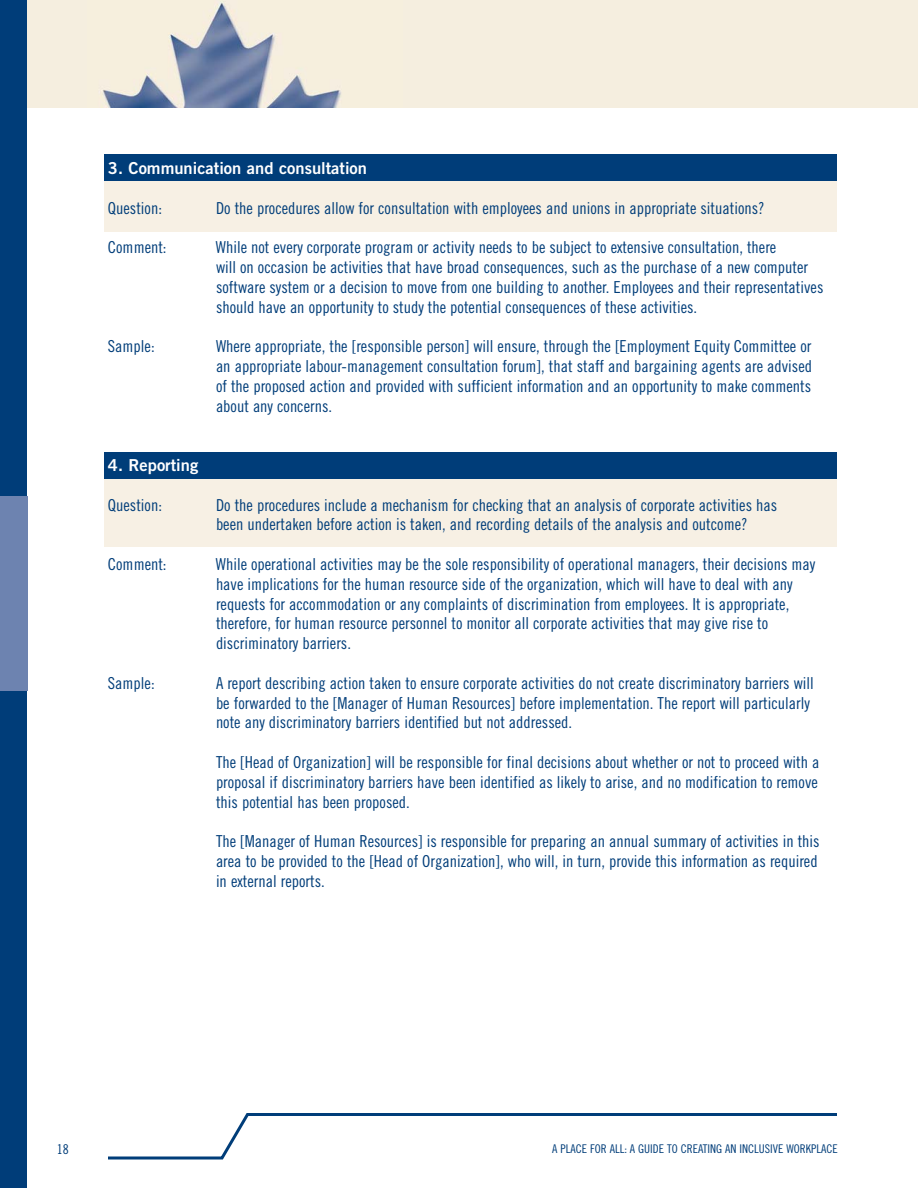
<style>
.page{position:relative;width:918px;height:1188px;background:#fff}
.page>*{position:absolute;margin:0;border:0;box-sizing:border-box;transform-origin:0 0}
.t1{font:16.5px/19.8px "Trade Gothic Cond Eighteen";color:#003d79}
.t2{font:16.5px "Trade Gothic Bold Two";color:#fff}
.t3{font:13.5px "Trade Gothic Cond Eighteen";color:#003d79}
.t4{font:12px "Trade Gothic Cond Eighteen";color:#003d79}
.s1{color:#003d79}
</style>
<div class="page">
<div style="left:105px;top:479px;width:732px;height:68px;background:#f7f0e4"></div>
<div style="left:105px;top:179px;width:732px;height:52px;background:#f7f0e4"></div>
<div style="left:105px;top:154px;width:732px;height:27px;background:#003d79"></div>
<div style="left:105px;top:452px;width:732px;height:27px;background:#003d79"></div>
<div style="left:0;top:0;width:918px;height:108px;background:#f5eedf"></div>
<div style="left:0;top:0;width:27px;height:1188px;background:#003d79"></div>
<img style="left:99px;top:2px;width:242px;height:106px">
<svg style="left:108px;top:1113px;width:729px;height:47px"></svg>
<div style="left:0;top:497px;width:27px;height:194px;background:#6d83b0"></div>
<p class="t2" style="left:108px;top:162px;width:278px">3. Communication and consultation<span class="s1">on</span></p>
<p class="t1" style="left:108px;top:199px;width:56px">Question:</p>
<p class="t1" style="left:216px;top:199px;width:550px">Do the procedures allow for consultation with employees and unions in appropriate situations?</p>
<p class="t1" style="left:108px;top:239px;width:60px">Comment:</p>
<p class="t1" style="left:216px;top:239px;width:609px">While not every corporate program or activity needs to be subject to extensive consultation, there<br>will on occasion be activities that have broad consequences, such as the purchase of a new computer software system or a decision to move from one building to another. Employees and their representatives should have an opportunity to study the potential consequences of these activities.</p>
<p class="t1" style="left:108px;top:338px;width:48px">Sample:</p>
<p class="t1" style="left:216px;top:338px;width:598px;text-align:justify">Where appropriate, the [responsible person] will ensure, through the [Employment Equity Committee or an appropriate labour-management consultation forum], that staff and bargaining agents are advised of the proposed action and provided with sufficient information and an opportunity to make comments about any concerns.</p>
<p class="t2" style="left:108px;top:459px;width:92px">4. Reporting</p>
<p class="t1" style="left:108px;top:496px;width:56px">Question:</p>
<p class="t1" style="left:216px;top:496px;width:563px">Do the procedures include a mechanism for checking that an analysis of corporate activities has been undertaken before action is taken, and recording details of the analysis and outcome?</p>
<p class="t1" style="left:108px;top:555px;width:60px">Comment:</p>
<p class="t1" style="left:216px;top:555px;width:601px">While operational activities may be the sole responsibility of operational managers, their decisions may have implications for the human resource side of the organization, which will have to deal with any requests for accommodation or any complaints of discrimination from employees. It is appropriate, therefore, for human resource personnel to monitor all corporate activities that may give rise to discriminatory barriers.</p>
<p class="t1" style="left:108px;top:674px;width:48px">Sample:</p>
<p class="t1" style="left:216px;top:674px;width:599px">A report describing action taken to ensure corporate activities do not create discriminatory barriers will be forwarded to the [Manager of Human Resources] before implementation. The report will particularly note any discriminatory barriers identified but not addressed.</p>
<p class="t1" style="left:216px;top:753px;width:605px;text-align:justify">The [Head of Organization] will be responsible for final decisions about whether or not to proceed with a proposal if discriminatory barriers have been identified as likely to arise, and no modification to remove this potential has been proposed.</p>
<p class="t1" style="left:216px;top:833px;width:605px">The [Manager of Human Resources] is responsible for preparing an annual summary of activities in this area to be provided to the [Head of Organization], who will, in turn, provide this information as required in external reports.</p>
<p class="t3" style="left:57px;top:1144px;width:13px">18</p>
<p class="t4" style="left:552px;top:1145px;width:287px">A PLACE FOR ALL: A GUIDE TO CREATING AN INCLUSIVE WORKPLACE</p>
</div>
